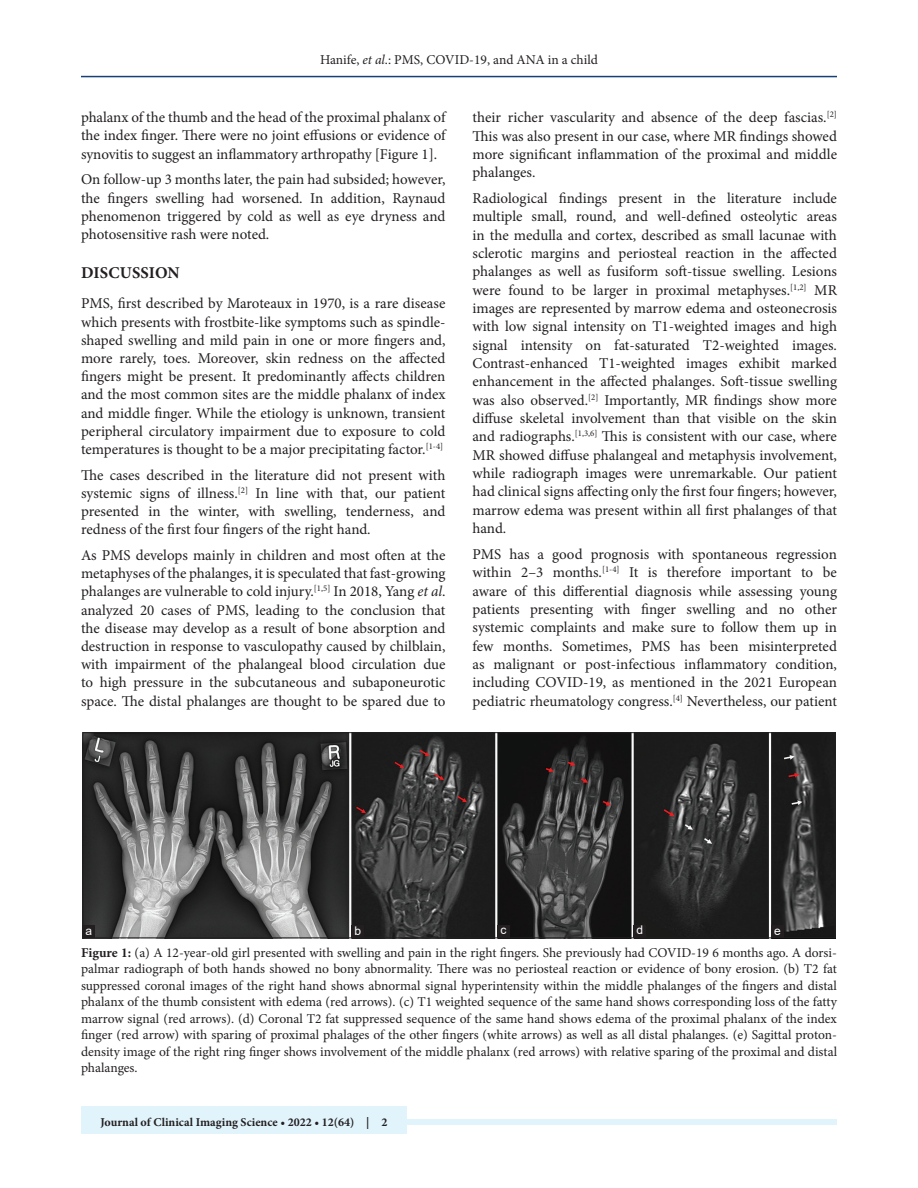
<style>
.page{position:relative;width:918px;height:1188px;background:#fff}
.page>*{position:absolute;margin:0;border:0;box-sizing:border-box;transform-origin:0 0}
.t1{font:700 16.5px "Minion Pro";letter-spacing:.01em;color:#231f20}
.TX{font:15px/18.3px "Minion Pro";letter-spacing:-.005em;color:#231f20;text-align:justify}
.FGC{font:13.5px/16.5px "Minion Pro";letter-spacing:-.005em;color:#231f20;text-align:justify}
.JF{font:700 12px "Minion Pro";color:#231f20}
.LABEL{font:12px "Arial";color:#fff}
.s1{font-style:italic}
.s2{font-weight:700}
</style>
<div class="page">
<div style="left:81px;top:1119px;width:756px;height:6px;background:#e1f4fc"></div>
<div style="left:81px;top:1106px;width:325px;height:28px;background:#e1f4fc"></div>
<hr style="left:81px;top:76px;width:756px;height:1px;background:#164077">
<img style="left:85px;top:734px;width:748px;height:202px">
<div style="left:83px;top:732px;width:752px;height:206px;border:1px solid #231f20"></div>
<div style="left:82px;top:925px;width:13px;height:13px;background:#231f20"></div>
<div style="left:351px;top:925px;width:13px;height:13px;background:#231f20"></div>
<div style="left:633px;top:925px;width:13px;height:13px;background:#231f20"></div>
<div style="left:497px;top:925px;width:13px;height:13px;background:#231f20"></div>
<div style="left:771px;top:925px;width:13px;height:13px;background:#231f20"></div>
<p class="FGC" style="left:320px;top:51px;width:279px">Hanife, <span class="s1">et al</span>.: PMS, COVID-19, and ANA in a child</p>
<p class="TX" style="left:81px;top:108px;width:366px">phalanx of the thumb and the head of the proximal phalanx of the index finger. There were no joint effusions or evidence of synovitis to suggest an inflammatory arthropathy [Figure 1].</p>
<p class="TX" style="left:81px;top:171px;width:366px">On follow-up 3 months later, the pain had subsided; however, the fingers swelling had worsened. In addition, Raynaud phenomenon triggered by cold as well as eye dryness and photosensitive rash were noted.</p>
<h1 class="t1" style="left:81px;top:261px;width:100px">DISCUSSION</h1>
<p class="TX" style="left:81px;top:295px;width:366px">PMS, first described by Maroteaux in 1970, is a rare disease which presents with frostbite-like symptoms such as spindle&shy;shaped swelling and mild pain in one or more fingers and, more rarely, toes. Moreover, skin redness on the affected fingers might be present. It predominantly affects children and the most common sites are the middle phalanx of index and middle finger. While the etiology is unknown, transient peripheral circulatory impairment due to exposure to cold temperatures is thought to be a major precipitating factor.<sup>[1-4]</sup></p>
<p class="TX" style="left:81px;top:466px;width:366px">The cases described in the literature did not present with systemic signs of illness.<sup>[2]</sup> In line with that, our patient presented in the winter, with swelling, tenderness, and redness of the first four fingers of the right hand.</p>
<p class="TX" style="left:81px;top:546px;width:366px">As PMS develops mainly in children and most often at the metaphyses of the phalanges, it is speculated that fast-growing phalanges are vulnerable to cold injury.<sup>[1,5]</sup> In 2018, Yang <span class="s1">et al</span>. analyzed 20 cases of PMS, leading to the conclusion that the disease may develop as a result of bone absorption and destruction in response to vasculopathy caused by chilblain, with impairment of the phalangeal blood circulation due to high pressure in the subcutaneous and subaponeurotic space. The distal phalanges are thought to be spared due to</p>
<p class="TX" style="left:472px;top:108px;width:366px">their richer vascularity and absence of the deep fascias.<sup>[2] </sup>This was also present in our case, where MR findings showed more significant inflammation of the proximal and middle phalanges.</p>
<p class="TX" style="left:472px;top:189px;width:366px">Radiological findings present in the literature include multiple small, round, and well-defined osteolytic areas in the medulla and cortex, described as small lacunae with sclerotic margins and periosteal reaction in the affected phalanges as well as fusiform soft-tissue swelling. Lesions were found to be larger in proximal metaphyses.<sup>[1,2]</sup> MR images are represented by marrow edema and osteonecrosis with low signal intensity on T1-weighted images and high signal intensity on fat-saturated T2-weighted images.<br>Contrast-enhanced T1-weighted images exhibit marked enhancement in the affected phalanges. Soft-tissue swelling was also observed.<sup>[2]</sup> Importantly, MR findings show more diffuse skeletal involvement than that visible on the skin and radiographs.<sup>[1,3,6]</sup> This is consistent with our case, where MR showed diffuse phalangeal and metaphysis involvement, while radiograph images were unremarkable. Our patient had clinical signs affecting only the first four fingers; however, marrow edema was present within all first phalanges of that hand.</p>
<p class="TX" style="left:472px;top:545px;width:366px">PMS has a good prognosis with spontaneous regression within 2–3 months.<sup>[1-4]</sup> It is therefore important to be aware of this differential diagnosis while assessing young patients presenting with finger swelling and no other systemic complaints and make sure to follow them up in few months. Sometimes, PMS has been misinterpreted as malignant or post-infectious inflammatory condition, including COVID-19, as mentioned in the 2021 European pediatric rheumatology congress.<sup>[4]</sup> Nevertheless, our patient</p>
<p class="LABEL" style="left:86px;top:922px;width:8px">a</p>
<p class="LABEL" style="left:354px;top:922px;width:8px">b</p>
<p class="LABEL" style="left:500px;top:922px;width:7px">c</p>
<p class="LABEL" style="left:636px;top:922px;width:8px">d</p>
<p class="LABEL" style="left:774px;top:922px;width:8px">e</p>
<p class="FGC" style="left:81px;top:944px;width:758px"><span class="s2">Figure 1:</span> (a) A 12-year-old girl presented with swelling and pain in the right fingers. She previously had COVID-19 6 months ago. A dorsi&shy;palmar radiograph of both hands showed no bony abnormality. There was no periosteal reaction or evidence of bony erosion. (b) T2 fat suppressed coronal images of the right hand shows abnormal signal hyperintensity within the middle phalanges of the fingers and distal phalanx of the thumb consistent with edema (red arrows). (c) T1 weighted sequence of the same hand shows corresponding loss of the fatty marrow signal (red arrows). (d) Coronal T2 fat suppressed sequence of the same hand shows edema of the proximal phalanx of the index finger (red arrow) with sparing of proximal phalages of the other fingers (white arrows) as well as all distal phalanges. (e) Sagittal proton&shy;density image of the right ring finger shows involvement of the middle phalanx (red arrows) with relative sparing of the proximal and distal phalanges.</p>
<p class="JF" style="left:100px;top:1113px;width:288px">Journal of Clinical Imaging Science • 2022 • 12(64) | 2</p>
</div>
